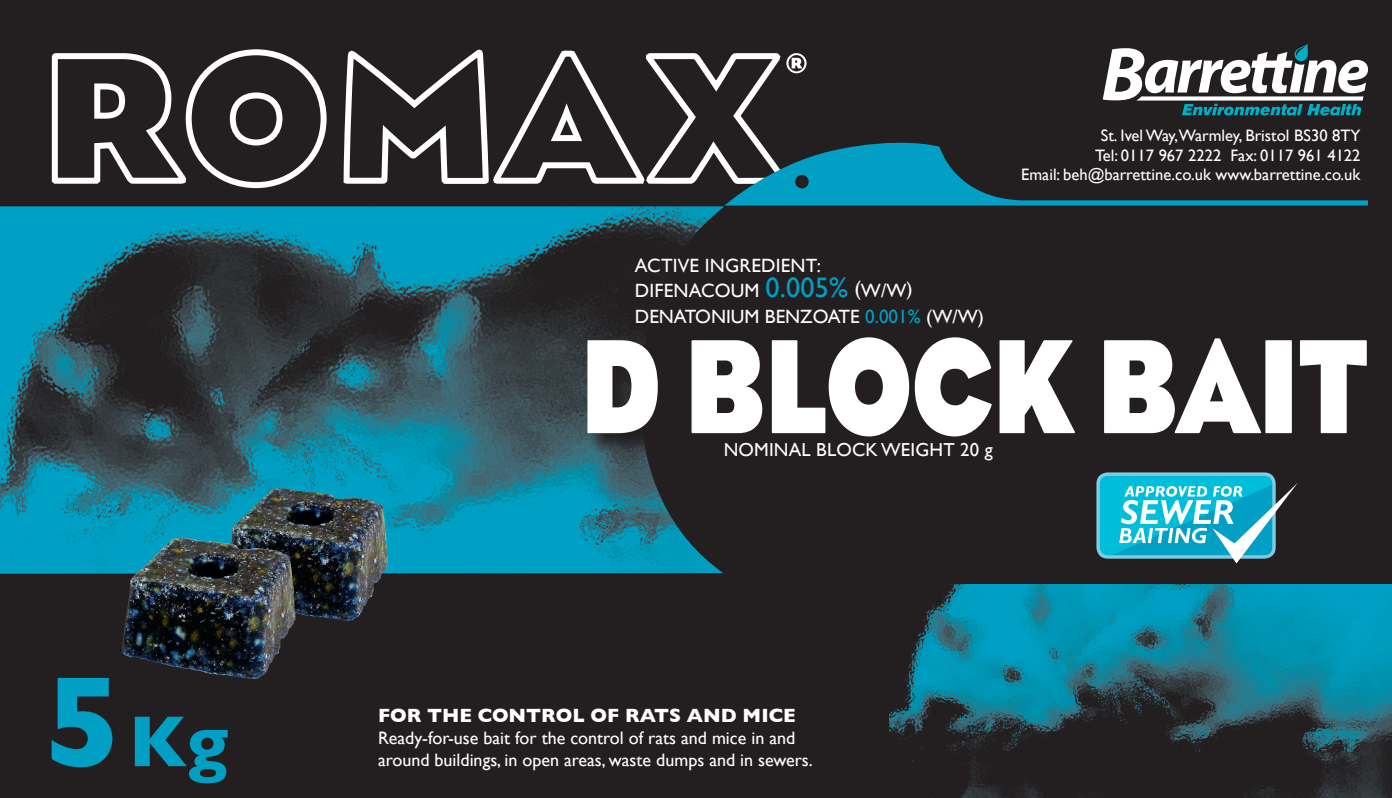
<style>
.page{position:relative;width:1392px;height:798px;background:#fff}
.page>*{position:absolute;margin:0;border:0;box-sizing:border-box;transform-origin:0 0}
.t1{font:700 137px "Bureau Eagle";letter-spacing:-.01em;color:#fff;scale:.8 1}
.t2{font:700 19.6px "Gill Sans";color:#fff}
.t3{font:19.2px "Gill Sans";letter-spacing:.01em;color:#fff}
.t4{font:18.8px "Gill Sans";letter-spacing:.01em;color:#fff}
.t5{font:18px/22px "Gill Sans";color:#fff}
.t6{font:16.6px "Gill Sans";color:#fff}
.s1{font-size:28.2px;color:#009fc3}
.s2{font-size:20.4px}
.s3{color:#009fc3}
</style>
<div class="page">
<div style="left:0;top:0;width:1391px;height:798px;background:#231f20"></div>
<svg style="left:52px;top:49px;width:729px;height:139px"></svg>
<svg style="left:786px;top:53px;width:20px;height:20px"></svg>
<svg style="left:724px;top:135px;width:643px;height:71px"></svg>
<div style="left:795px;top:175px;width:13px;height:13px;background:#231f20;border-radius:50%"></div>
<img style="left:0;top:206px;width:724px;height:368px">
<div style="left:587px;top:338px;width:801px;height:120px;background:#231f20"></div>
<img style="left:889px;top:584px;width:502px;height:214px">
<svg style="left:1102px;top:44px;width:265px;height:72px"></svg>
<img style="left:224px;top:488px;width:164px;height:133px">
<img style="left:121px;top:538px;width:174px;height:141px">
<svg style="left:52px;top:678px;width:176px;height:105px"></svg>
<div style="left:1096px;top:472px;width:179px;height:87px;border:3px solid #7fcce1;border-radius:10px"></div>
<svg style="left:1098px;top:474px;width:199px;height:89px;background:#40acc0"></svg>
<p class="t3" style="left:635px;top:254px;width:188px">ACTIVE INGREDIENT:</p>
<p class="t3" style="left:635px;top:279px;width:279px">DIFENACOUM <span class="s1">0.005%</span> <span class="s2">(</span>W/W)</p>
<p class="t3" style="left:635px;top:305px;width:350px">DENATONIUM BENZOATE <span class="s3">0.001%</span> (W/W)</p>
<p class="t6" style="left:1100px;top:126px;width:261px">St. Ivel Way,Warmley, Bristol BS30 8TY</p>
<p class="t6" style="left:1095px;top:146px;width:267px">Tel: 0117 967 2222 Fax: 0117 961 4122</p>
<p class="t6" style="left:1021px;top:165px;width:341px">Email: beh@barrettine.co.uk www.barrettine.co.uk</p>
<p class="t1" style="left:579px;top:312px;width:988px">D BLOCK BAIT</p>
<p class="t4" style="left:723px;top:438px;width:271px">NOMINAL BLOCK WEIGHT 20 g</p>
<p class="t2" style="left:378px;top:704px;width:419px">FOR THE CONTROL OF RATS AND MICE</p>
<p class="t5" style="left:378px;top:727px;width:436px">Ready-for-use bait for the control of rats and mice in and around buildings, in open areas, waste dumps and in sewers.</p>
</div>
